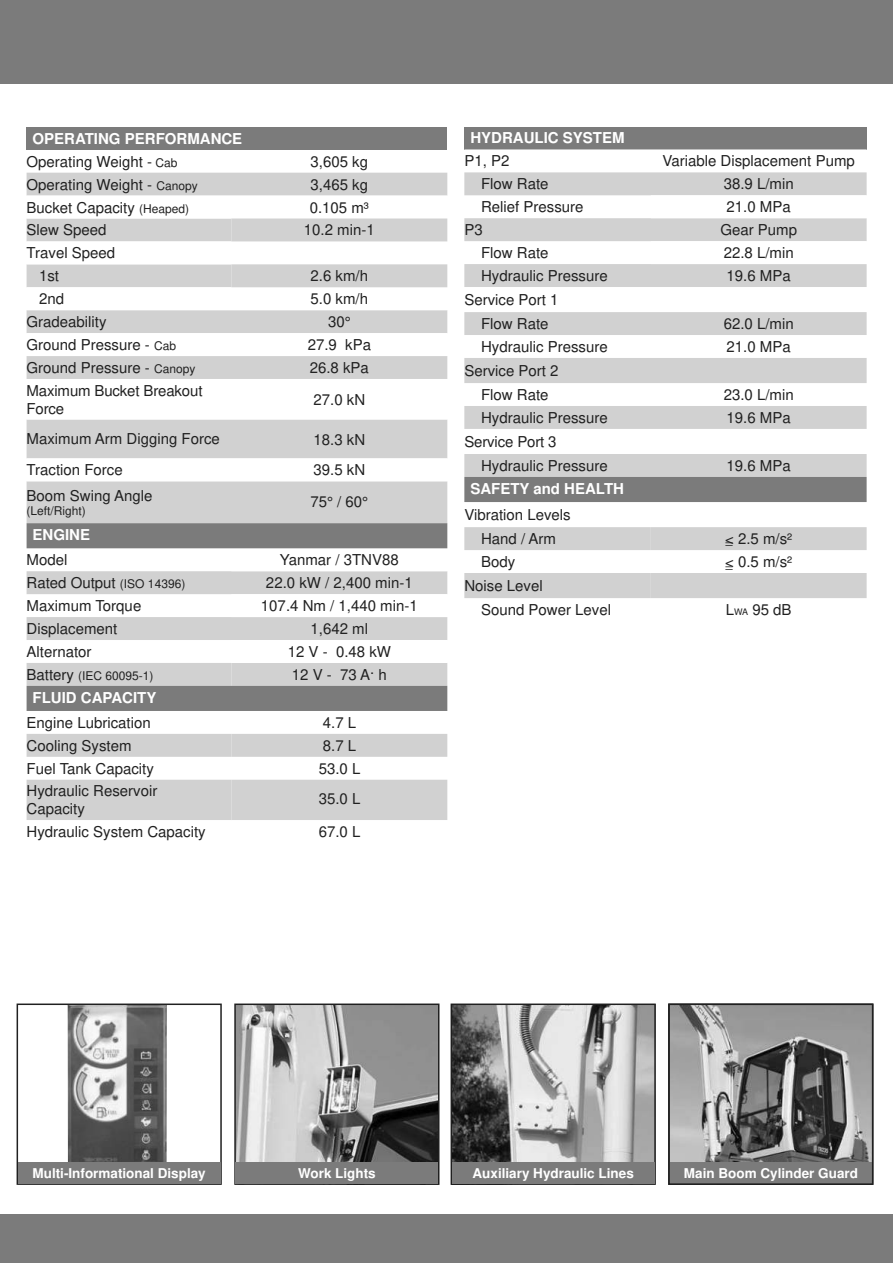
<style>
.page{position:relative;width:893px;height:1263px;background:#fff}
.page>*{position:absolute;margin:0;border:0;box-sizing:border-box;transform-origin:0 0}
.t1{font:15px/24px "Arial";color:#202020}
.t2{font:700 15px/23px "Arial";color:#fff}
.t3{font:15px "Minion Pro";color:#202020}
.t4{font:700 13.5px "Arial";color:#fff}
.t5{font:12px "Arial";color:#202020}
.s1{font-weight:400;color:#202020}
.s2{font-weight:400;font-size:12px;color:#202020}
.s3{font-size:12px}
.s4{font-size:15px}
.s5{font-size:9px}
</style>
<div class="page">
<div style="left:0;top:1215px;width:893px;height:48px;background:#7b7b7b"></div>
<div style="left:0;top:0;width:893px;height:83px;background:#7b7b7b"></div>
<div style="left:27px;top:127px;width:420px;height:23px;background:#7b7b7b"></div>
<svg style="left:27px;top:173px;width:420px;height:647px;fill:#d1d1d1"></svg>
<svg style="left:27px;top:196px;width:420px;height:421px"></svg>
<svg style="left:231px;top:218px;width:216px;height:602px;fill:#d1d1d1"></svg>
<div style="left:27px;top:523px;width:420px;height:25px;background:#7b7b7b"></div>
<div style="left:231px;top:640px;width:216px;height:23px;background:#fff"></div>
<div style="left:27px;top:686px;width:420px;height:25px;background:#7b7b7b"></div>
<div style="left:464px;top:127px;width:403px;height:22px;background:#7b7b7b"></div>
<div style="left:464px;top:172px;width:403px;height:23px;background:#d1d1d1"></div>
<svg style="left:464px;top:195px;width:403px;height:140px"></svg>
<svg style="left:464px;top:358px;width:403px;height:240px;fill:#d1d1d1"></svg>
<div style="left:464px;top:477px;width:403px;height:25px;background:#7b7b7b"></div>
<img style="left:454px;top:1006px;width:199px;height:156px">
<div style="left:451px;top:1003px;width:205px;height:182px;border:2px solid #202020"></div>
<div style="left:452px;top:1162px;width:202px;height:21px;background:#7b7b7b"></div>
<img style="left:68px;top:1006px;width:99px;height:156px">
<div style="left:17px;top:1003px;width:205px;height:182px;border:2px solid #202020"></div>
<div style="left:18px;top:1162px;width:202px;height:22px;background:#7b7b7b"></div>
<img style="left:237px;top:1006px;width:199px;height:156px">
<div style="left:234px;top:1003px;width:205px;height:182px;border:2px solid #202020"></div>
<div style="left:236px;top:1162px;width:202px;height:21px;background:#7b7b7b"></div>
<img style="left:671px;top:1006px;width:199px;height:156px">
<div style="left:670px;top:1162px;width:202px;height:21px;background:#7b7b7b"></div>
<div style="left:668px;top:1003px;width:205px;height:182px;border:2px solid #202020"></div>
<p class="t2" style="left:27px;top:128px;width:217px;text-indent:6px">OPERATING PERFORMANCE<br><span class="s1">Operating Weight -</span> <span class="s2">Cab</span></p>
<p class="t1" style="left:311px;top:151px;width:59px">3,605 kg</p>
<p class="t1" style="left:27px;top:174px;width:173px">Operating Weight - <span class="s3">Canopy</span></p>
<p class="t1" style="left:311px;top:174px;width:59px">3,465 kg</p>
<p class="t1" style="left:27px;top:197px;width:164px">Bucket Capacity <span class="s3">(Heaped)</span></p>
<p class="t1" style="left:310px;top:197px;width:61px">0.105 m³</p>
<p class="t1" style="left:27px;top:219px;width:82px">Slew Speed</p>
<p class="t1" style="left:304px;top:219px;width:72px">10.2 min-1</p>
<p class="t1" style="left:39px;top:243px;width:78px;line-height:23px;text-indent:-13px">Travel Speed<br>1st</p>
<p class="t1" style="left:311px;top:265px;width:59px">2.6 km/h</p>
<p class="t1" style="left:39px;top:288px;width:27px">2nd</p>
<p class="t1" style="left:311px;top:288px;width:59px">5.0 km/h</p>
<p class="t1" style="left:27px;top:311px;width:82px">Gradeability</p>
<p class="t1" style="left:328px;top:311px;width:24px">30°</p>
<p class="t1" style="left:27px;top:334px;width:151px">Ground Pressure - <span class="s3">Cab</span></p>
<p class="t1" style="left:308px;top:334px;width:65px">27.9 kPa</p>
<p class="t1" style="left:27px;top:357px;width:170px">Ground Pressure - <span class="s3">Canopy</span></p>
<p class="t1" style="left:310px;top:357px;width:61px">26.8 kPa</p>
<p class="t1" style="left:27px;top:383px;width:177px;line-height:18px">Maximum Bucket Breakout<br>Force</p>
<p class="t1" style="left:313px;top:389px;width:53px">27.0 kN</p>
<p class="t1" style="left:27px;top:428px;width:195px">Maximum Arm Digging Force</p>
<p class="t1" style="left:313px;top:429px;width:53px">18.3 kN</p>
<p class="t1" style="left:27px;top:459px;width:98px">Traction Force</p>
<p class="t1" style="left:313px;top:459px;width:53px">39.5 kN</p>
<p class="t1" style="left:27px;top:485px;width:127px">Boom Swing Angle</p>
<p class="t5" style="left:27px;top:506px;width:61px">(Left/Right)</p>
<p class="t1" style="left:310px;top:491px;width:59px">75° / 60°</p>
<p class="t2" style="left:33px;top:525px;width:59px">ENGINE</p>
<p class="t1" style="left:27px;top:549px;width:42px">Model</p>
<p class="t1" style="left:280px;top:549px;width:120px">Yanmar / 3TNV88</p>
<p class="t1" style="left:27px;top:572px;width:160px">Rated Output <span class="s3">(ISO 14396)</span></p>
<p class="t1" style="left:266px;top:572px;width:148px">22.0 kW / 2,400 min-1</p>
<p class="t1" style="left:27px;top:595px;width:116px">Maximum Torque</p>
<p class="t1" style="left:261px;top:595px;width:158px">107.4 Nm / 1,440 min-1</p>
<p class="t1" style="left:27px;top:618px;width:92px">Displacement</p>
<p class="t1" style="left:311px;top:618px;width:59px">1,642 ml</p>
<p class="t1" style="left:27px;top:641px;width:67px">Alternator</p>
<p class="t1" style="left:288px;top:641px;width:105px">12 V - 0.48 kW</p>
<p class="t5" style="left:27px;top:671px;width:129px"><span class="s4">Battery</span> (IEC 60095-1)</p>
<p class="t1" style="left:292px;top:664px;width:97px">12 V - 73 A. h</p>
<p class="t2" style="left:33px;top:687px;width:125px">FLUID CAPACITY</p>
<p class="t1" style="left:27px;top:712px;width:126px">Engine Lubrication</p>
<p class="t1" style="left:323px;top:712px;width:35px">4.7 L</p>
<p class="t1" style="left:27px;top:735px;width:107px">Cooling System</p>
<p class="t1" style="left:323px;top:735px;width:35px">8.7 L</p>
<p class="t1" style="left:27px;top:758px;width:129px">Fuel Tank Capacity</p>
<p class="t1" style="left:319px;top:758px;width:43px">53.0 L</p>
<p class="t1" style="left:27px;top:783px;width:132px;line-height:18px">Hydraulic Reservoir<br>Capacity</p>
<p class="t1" style="left:319px;top:788px;width:43px">35.0 L</p>
<p class="t1" style="left:27px;top:821px;width:181px">Hydraulic System Capacity</p>
<p class="t1" style="left:319px;top:821px;width:43px">67.0 L</p>
<p class="t2" style="left:470px;top:128px;width:156px">HYDRAULIC SYSTEM</p>
<p class="t1" style="left:464px;top:150px;width:47px">P1, P2</p>
<p class="t1" style="left:662px;top:150px;width:194px">Variable Displacement Pump</p>
<p class="t1" style="left:481px;top:173px;width:69px">Flow Rate</p>
<p class="t1" style="left:724px;top:173px;width:72px">38.9 L/min</p>
<p class="t1" style="left:481px;top:196px;width:104px">Relief Pressure</p>
<p class="t1" style="left:727px;top:196px;width:66px">21.0 MPa</p>
<p class="t1" style="left:464px;top:219px;width:20px">P3</p>
<p class="t1" style="left:720px;top:219px;width:78px">Gear Pump</p>
<p class="t1" style="left:481px;top:242px;width:69px">Flow Rate</p>
<p class="t1" style="left:724px;top:242px;width:72px">22.8 L/min</p>
<p class="t1" style="left:481px;top:265px;width:128px">Hydraulic Pressure</p>
<p class="t1" style="left:727px;top:265px;width:66px">19.6 MPa</p>
<p class="t1" style="left:464px;top:289px;width:96px;text-align:center">Service Port 1<br>Flow Rate</p>
<p class="t1" style="left:724px;top:313px;width:72px">62.0 L/min</p>
<p class="t1" style="left:481px;top:336px;width:128px">Hydraulic Pressure</p>
<p class="t1" style="left:727px;top:336px;width:66px">21.0 MPa</p>
<p class="t1" style="left:464px;top:360px;width:96px;text-align:center">Service Port 2<br>Flow Rate</p>
<p class="t1" style="left:724px;top:384px;width:72px">23.0 L/min</p>
<p class="t1" style="left:481px;top:407px;width:128px">Hydraulic Pressure</p>
<p class="t1" style="left:727px;top:407px;width:66px">19.6 MPa</p>
<p class="t1" style="left:481px;top:431px;width:128px;text-indent:-17px">Service Port 3<br>Hydraulic Pressure</p>
<p class="t1" style="left:727px;top:455px;width:66px">19.6 MPa</p>
<p class="t2" style="left:470px;top:478px;width:155px">SAFETY and HEALTH</p>
<p class="t1" style="left:464px;top:504px;width:108px;text-align:center">Vibration Levels<br>Hand / Arm</p>
<p class="t1" style="left:725px;top:528px;width:69px">&lt; 2.5 m/s²</p>
<p class="t3" style="left:725px;top:534px;width:10px">=</p>
<p class="t1" style="left:481px;top:551px;width:36px">Body</p>
<p class="t1" style="left:725px;top:551px;width:69px">&lt; 0.5 m/s²</p>
<p class="t1" style="left:481px;top:575px;width:132px;text-indent:-17px">Noise Level<br>Sound Power Level</p>
<p class="t3" style="left:725px;top:558px;width:10px">=</p>
<p class="t1" style="left:726px;top:599px;width:67px">L<span class="s5">WA</span> 95 dB</p>
<p class="t4" style="left:33px;top:1168px;width:175px">Multi-Informational Display</p>
<p class="t4" style="left:298px;top:1167px;width:79px">Work Lights</p>
<p class="t4" style="left:472px;top:1167px;width:163px">Auxiliary Hydraulic Lines</p>
<p class="t4" style="left:684px;top:1167px;width:176px">Main Boom Cylinder Guard</p>
</div>
